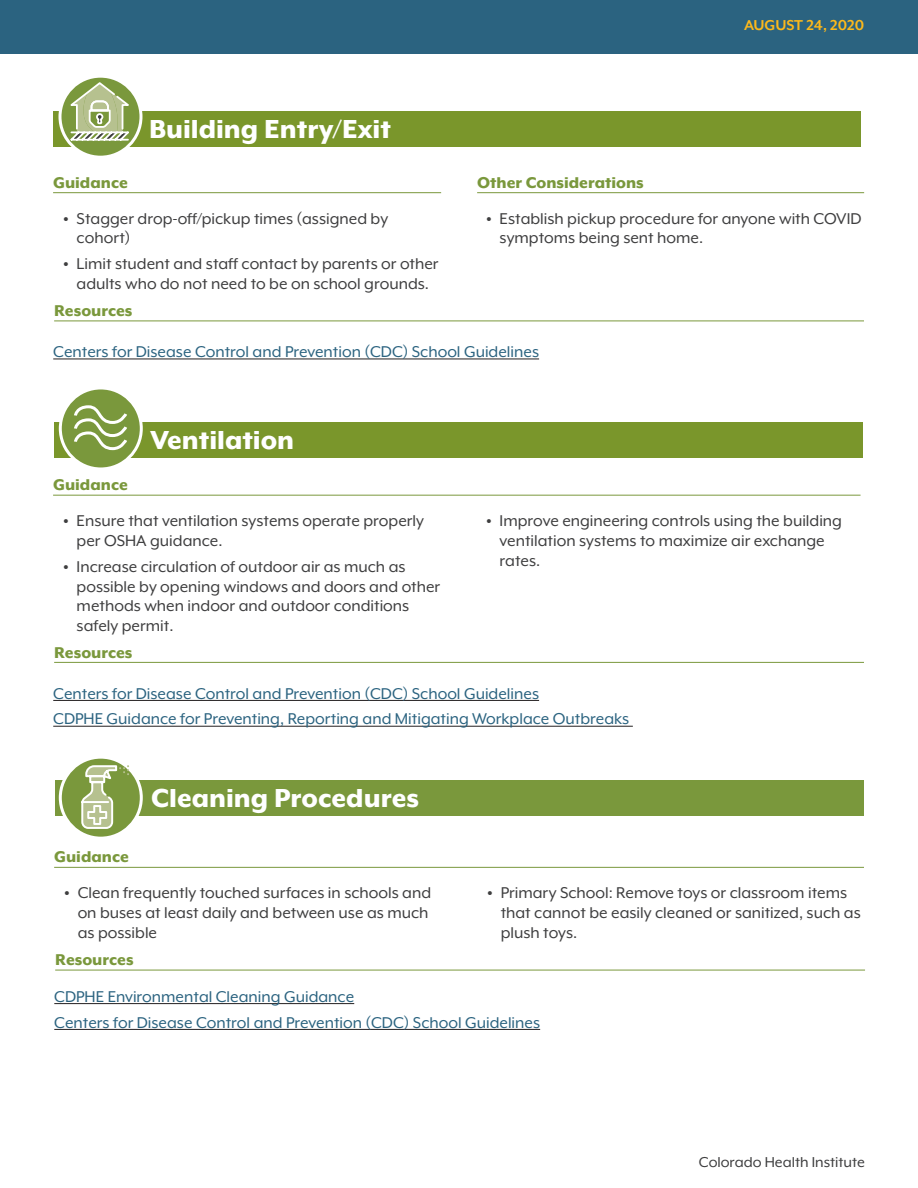
<style>
.page{position:relative;width:918px;height:1188px;background:#fff}
.page>*{position:absolute;margin:0;border:0;box-sizing:border-box;transform-origin:0 0}
.topic_header{font:800 30px "Mr Eaves XL Mod OT";color:#fff}
.t1{font:18px/19.8px "Mr Eaves XL Mod OT";color:#3e3e3f}
.Resources_text{font:18px "Mr Eaves XL Mod OT";color:#2b6380}
.tabletopics{font:800 18px "Mr Eaves XL Mod OT";color:#7a983c}
.t2{font:16.5px "Mr Eaves XL Mod OT";color:#3e3e3f}
.t3{font:700 16.5px "Mr Eaves XL Mod OT";color:#fdb91b}
.s1{font-weight:800}
</style>
<div class="page">
<div style="left:0;top:0;width:918px;height:54px;background:#2b6380"></div>
<div style="left:53px;top:111px;width:808px;height:36px;background:#7a962b"></div>
<hr style="left:53px;top:359px;width:486px;height:1px;background:#231f20">
<hr style="left:53px;top:192px;width:388px;height:1px;background:#7a983c">
<hr style="left:54px;top:321px;width:810px;height:1px;background:#7a983c">
<hr style="left:477px;top:192px;width:387px;height:1px;background:#7a983c">
<div style="left:54px;top:422px;width:809px;height:36px;background:#7a962b"></div>
<hr style="left:53px;top:700px;width:486px;height:1px;background:#231f20">
<hr style="left:53px;top:726px;width:580px;height:1px;background:#231f20">
<hr style="left:53px;top:495px;width:808px;height:1px;background:#7a983c">
<hr style="left:54px;top:662px;width:810px;height:1px;background:#7a983c">
<div style="left:55px;top:780px;width:809px;height:36px;background:#7a983c"></div>
<hr style="left:54px;top:1003px;width:300px;height:1px;background:#231f20">
<hr style="left:54px;top:1029px;width:486px;height:1px;background:#231f20">
<hr style="left:54px;top:867px;width:810px;height:1px;background:#7a983c">
<hr style="left:55px;top:970px;width:810px;height:1px;background:#7a983c">
<svg style="left:60px;top:757px;width:81px;height:81px"></svg>
<div style="left:59px;top:756px;width:84px;height:84px;border:3px solid #fff;border-radius:50%"></div>
<svg style="left:60px;top:76px;width:81px;height:81px"></svg>
<div style="left:58px;top:75px;width:84px;height:84px;border:3px solid #fff;border-radius:50%"></div>
<svg style="left:66px;top:81px;width:67px;height:61px;background:#aebd89"></svg>
<svg style="left:80px;top:764px;width:50px;height:66px"></svg>
<div style="left:60px;top:388px;width:81px;height:81px;background:#7a983c;border-radius:50%"></div>
<div style="left:59px;top:386px;width:84px;height:84px;border:3px solid #fff;border-radius:50%"></div>
<svg style="left:74px;top:405px;width:53px;height:46px"></svg>
<p class="tabletopics" style="left:53px;top:173px;width:76px">Guidance</p>
<p class="topic_header" style="left:149px;top:114px;width:243px">Building Entry/Exit</p>
<p class="t1" style="left:77px;top:208px;width:313px;text-indent:-14px"><span class="s1">•</span> Stagger drop-off/pickup times (assigned by cohort)</p>
<p class="t1" style="left:63px;top:254px;width:377px;text-align:center"><span class="s1">•</span> Limit student and staff contact by parents or other adults who do not need to be on school grounds.</p>
<p class="tabletopics" style="left:54px;top:302px;width:80px">Resources</p>
<p class="tabletopics" style="left:477px;top:173px;width:168px">Other Considerations</p>
<p class="t3" style="left:744px;top:17px;width:122px">AUGUST 24, 2020</p>
<p class="t3" style="left:792px;top:23px;width:73px">JUNE 2020</p>
<p class="t1" style="left:500px;top:208px;width:363px;text-indent:-14px"><span class="s1">•</span> Establish pickup procedure for anyone with COVID symptoms being sent home.</p>
<p class="Resources_text" style="left:53px;top:343px;width:487px">Centers for Disease Control and Prevention (CDC) School Guidelines</p>
<p class="tabletopics" style="left:53px;top:476px;width:76px">Guidance</p>
<p class="topic_header" style="left:150px;top:425px;width:146px">Ventilation</p>
<p class="t1" style="left:77px;top:511px;width:349px;text-indent:-14px"><span class="s1">•</span> Ensure that ventilation systems operate properly per OSHA guidance.</p>
<p class="t1" style="left:77px;top:556px;width:365px;text-indent:-14px"><span class="s1">•</span> Increase circulation of outdoor air as much as possible by opening windows and doors and other methods when indoor and outdoor conditions safely permit.</p>
<p class="tabletopics" style="left:54px;top:643px;width:80px">Resources</p>
<p class="t1" style="left:500px;top:511px;width:344px;text-indent:-14px"><span class="s1">•</span> Improve engineering controls using the building ventilation systems to maximize air exchange rates.</p>
<p class="Resources_text" style="left:53px;top:684px;width:487px">Centers for Disease Control and Prevention (CDC) School Guidelines</p>
<p class="Resources_text" style="left:53px;top:710px;width:578px">CDPHE Guidance for Preventing, Reporting and Mitigating Workplace Outbreaks</p>
<p class="tabletopics" style="left:54px;top:848px;width:76px">Guidance</p>
<p class="topic_header" style="left:151px;top:783px;width:269px">Cleaning Procedures</p>
<p class="t1" style="left:78px;top:883px;width:355px;text-indent:-14px"><span class="s1">•</span> Clean frequently touched surfaces in schools and on buses at least daily and between use as much as possible</p>
<p class="t1" style="left:501px;top:883px;width:362px;text-indent:-14px"><span class="s1">•</span> Primary School: Remove toys or classroom items that cannot be easily cleaned or sanitized, such as plush toys.</p>
<p class="tabletopics" style="left:55px;top:951px;width:80px">Resources</p>
<p class="Resources_text" style="left:54px;top:987px;width:301px">CDPHE Environmental Cleaning Guidance</p>
<p class="Resources_text" style="left:54px;top:1013px;width:487px">Centers for Disease Control and Prevention (CDC) School Guidelines</p>
<p class="t2" style="left:699px;top:1154px;width:168px">Colorado Health Institute</p>
</div>
